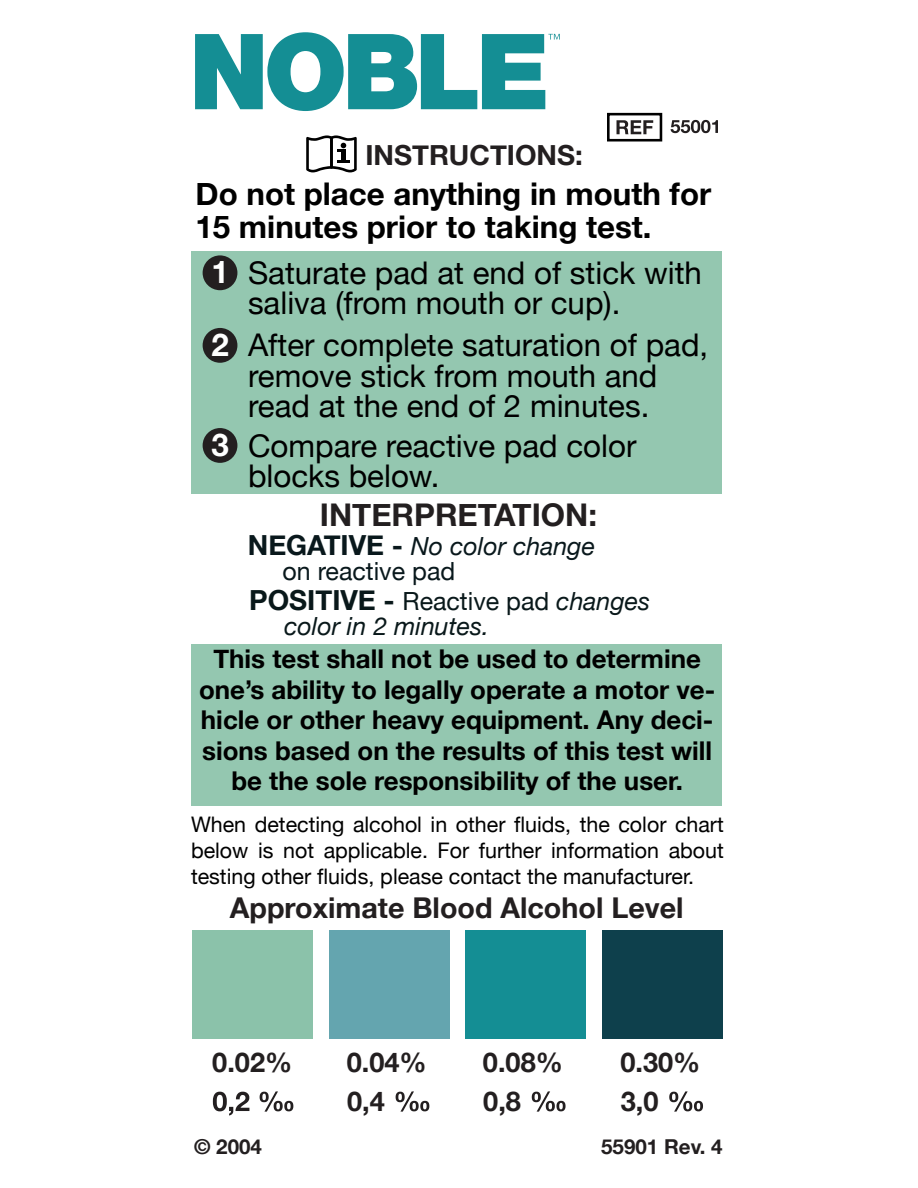
<style>
.page{position:relative;width:918px;height:1188px;background:#fff}
.page>*{position:absolute;margin:0;border:0;box-sizing:border-box;transform-origin:0 0}
.t1{font:31.2px/30.3px "Helvetica Neue";color:#000}
.t2{font:700 31.2px/32.7px "Helvetica Neue";color:#000}
.t3{font:700 31.2px "Helvetica Neue";color:#231f20}
.t4{font:700 31.2px "Helvetica Neue";color:#fff}
.t5{font:700 28.65px "Helvetica Neue";color:#231f20}
.t6{font:700 27.75px "Helvetica Neue";color:#231f20}
.t7{font:700 27.15px/39.3px "Helvetica Neue";color:#231f20}
.t8{font:700 25.95px/30.3px "Helvetica Neue";color:#000;text-align:center}
.t9{font:italic 25.05px/25px "Helvetica Neue";color:#09181a}
.t10{font:italic 25.05px/25px "Helvetica Neue";color:#09181c}
.t11{font:21.45px/25.7px "Helvetica Neue";color:#000;text-align:justify}
.t12{font:700 20.55px "Helvetica Neue";color:#231f20}
.s1{font-weight:700;font-style:normal;font-size:27.75px}
.s2{font-style:normal}
</style>
<div class="page">
<div style="left:191px;top:251px;width:531px;height:242px;background:#94c7b0"></div>
<div style="left:191px;top:644px;width:531px;height:161px;background:#94c7b0"></div>
<div style="left:203px;top:255px;width:34px;height:35px;background:#231f20;border-radius:50%"></div>
<div style="left:203px;top:328px;width:34px;height:35px;background:#231f20;border-radius:50%"></div>
<div style="left:203px;top:428px;width:34px;height:35px;background:#231f20;border-radius:50%"></div>
<div style="left:192px;top:930px;width:121px;height:109px;background:#8bc2aa"></div>
<div style="left:329px;top:930px;width:120px;height:109px;background:#64a5af"></div>
<div style="left:466px;top:930px;width:120px;height:109px;background:#148e94"></div>
<div style="left:602px;top:930px;width:121px;height:109px;background:#0e404c"></div>
<svg style="left:213px;top:1092px;width:36px;height:24px"></svg>
<svg style="left:260px;top:1091px;width:33px;height:21px"></svg>
<svg style="left:396px;top:1091px;width:33px;height:21px"></svg>
<svg style="left:532px;top:1091px;width:34px;height:21px"></svg>
<svg style="left:669px;top:1091px;width:34px;height:21px"></svg>
<svg style="left:306px;top:135px;width:51px;height:37px"></svg>
<svg style="left:195px;top:32px;width:365px;height:79px"></svg>
<svg style="left:607px;top:112px;width:56px;height:30px"></svg>
<svg style="left:671px;top:120px;width:47px;height:13px"></svg>
<p class="t6" style="left:365px;top:138px;width:219px">INSTRUCTIONS:</p>
<p class="t2" style="left:196px;top:177px;width:517px">Do not place anything in mouth for<br>15 minutes prior to taking test.</p>
<p class="t1" style="left:248px;top:257px;width:455px">Saturate pad at end of stick with saliva (from mouth or cup).</p>
<p class="t4" style="left:211px;top:253px;width:19px">1</p>
<p class="t4" style="left:211px;top:325px;width:19px">2</p>
<p class="t4" style="left:211px;top:426px;width:19px">3</p>
<p class="t1" style="left:248px;top:330px;width:462px">After complete saturation of pad, remove stick from mouth and read at the end of 2 minutes.</p>
<p class="t1" style="left:248px;top:430px;width:390px">Compare reactive pad color blocks below.</p>
<p class="t3" style="left:320px;top:496px;width:279px">INTERPRETATION:</p>
<p class="t10" style="left:283px;top:534px;width:314px;text-indent:-35px"><span class="s1">NEGATIVE -</span> No color change <span class="s2">on reactive pad</span></p>
<p class="t9" style="left:284px;top:589px;width:368px;text-indent:-35px"><span class="s1">POSITIVE -</span> <span class="s2">Reactive pad</span> changes color in 2 minutes.</p>
<p class="t8" style="left:199px;top:643px;width:518px">This test shall not be used to determine one’s ability to legally operate a motor ve&shy;hicle or other heavy equipment. Any deci&shy;sions based on the results of this test will be the sole responsibility of the user.</p>
<p class="t11" style="left:191px;top:811px;width:534px">When detecting alcohol in other fluids, the color chart below is not applicable. For further information about testing other fluids, please contact the manufacturer.</p>
<p class="t5" style="left:230px;top:890px;width:455px">Approximate Blood Alcohol Level</p>
<p class="t7" style="left:212px;top:1042px;width:81px">0.02%</p>
<p class="t7" style="left:347px;top:1042px;width:81px">0.04%<br>0,4</p>
<p class="t7" style="left:483px;top:1042px;width:81px">0.08%<br>0,8</p>
<p class="t7" style="left:620px;top:1042px;width:81px">0.30%<br>3,0</p>
<p class="t12" style="left:194px;top:1134px;width:69px">© 2004</p>
<p class="t12" style="left:601px;top:1134px;width:123px">55901 Rev. 4</p>
</div>
